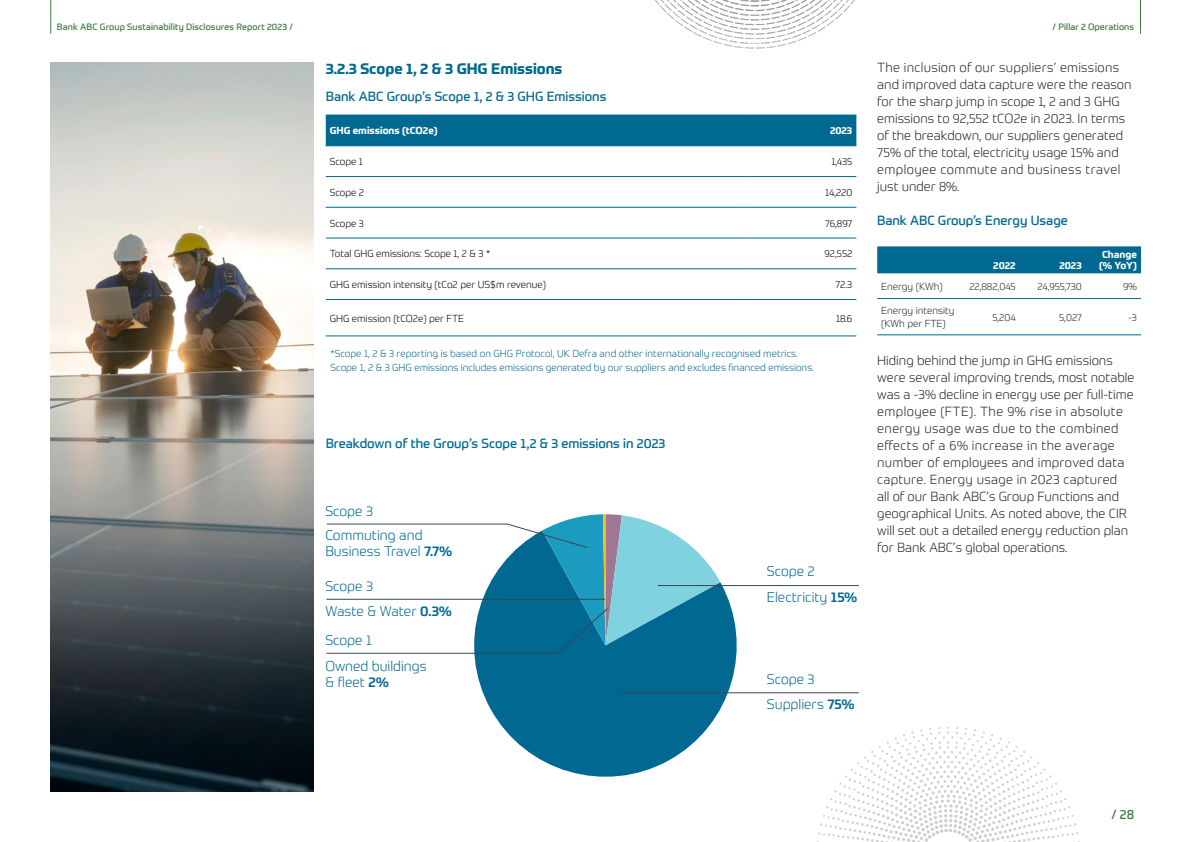
<style>
.page{position:relative;width:1191px;height:842px;background:#fff}
.page>*{position:absolute;margin:0;border:0;box-sizing:border-box;transform-origin:0 0}
._12pt{font:700 15px "Prometo";color:#006991}
.t1{font:300 13.9px/25.2px "Prometo";color:#006891}
._12pt-2{font:300 13px/17px "Prometo";color:#262626}
._12pt-3{font:13px "Prometo";color:#006991}
._48pt_Headline{font:13px "Prometo";color:#3f7b3c}
.t2{font:300 10px/14px "Prometo";color:#006991}
.t3{font:300 10px "Prometo";color:#000}
.t4{font:300 10px/13px "Prometo";color:#262626}
.t5{font:700 10px/11px "Prometo";color:#fff}
._48pt_Headline-2{font:9px "Prometo";letter-spacing:.015em;color:#3f7b3c}
.s1{font-weight:500}
</style>
<div class="page">
<img style="left:655px;top:0;width:200px;height:49px">
<hr style="left:1140px;top:0;width:1px;height:34px;background:#5c8f59">
<img style="left:50px;top:62px;width:264px;height:730px">
<div style="left:877px;top:246px;width:264px;height:27px;background:#006991"></div>
<hr style="left:877px;top:298px;width:82px;height:1px;background:#006991">
<hr style="left:959px;top:298px;width:60px;height:1px;background:#006991">
<hr style="left:1019px;top:298px;width:66px;height:1px;background:#006991">
<hr style="left:1085px;top:298px;width:56px;height:1px;background:#006991">
<hr style="left:877px;top:335px;width:82px;height:1px;background:#006991">
<hr style="left:959px;top:335px;width:60px;height:1px;background:#006991">
<hr style="left:1019px;top:335px;width:66px;height:1px;background:#006991">
<hr style="left:1085px;top:335px;width:56px;height:1px;background:#006991">
<div style="left:326px;top:116px;width:530px;height:30px;background:#006991"></div>
<hr style="left:326px;top:115px;width:420px;height:1px;background:#006991">
<hr style="left:746px;top:115px;width:110px;height:1px;background:#006991">
<hr style="left:326px;top:146px;width:420px;height:1px;background:#006991">
<hr style="left:746px;top:146px;width:110px;height:1px;background:#006991">
<hr style="left:326px;top:176px;width:420px;height:1px;background:#006991">
<hr style="left:746px;top:176px;width:110px;height:1px;background:#006991">
<hr style="left:326px;top:207px;width:420px;height:1px;background:#006991">
<hr style="left:746px;top:207px;width:110px;height:1px;background:#006991">
<hr style="left:326px;top:238px;width:420px;height:1px;background:#006991">
<hr style="left:746px;top:238px;width:110px;height:1px;background:#006991">
<hr style="left:326px;top:269px;width:420px;height:1px;background:#006991">
<hr style="left:746px;top:269px;width:110px;height:1px;background:#006991">
<hr style="left:326px;top:299px;width:420px;height:1px;background:#006991">
<hr style="left:746px;top:299px;width:110px;height:1px;background:#006991">
<hr style="left:326px;top:336px;width:420px;height:1px;background:#006991">
<hr style="left:746px;top:336px;width:110px;height:1px;background:#006991">
<img style="left:817px;top:726px;width:263px;height:116px">
<svg style="left:474px;top:582px;width:281px;height:195px;fill:#006891"></svg>
<svg style="left:326px;top:514px;width:394px;height:140px"></svg>
<hr style="left:620px;top:693px;width:239px;height:1px;background:#3b4554">
<hr style="left:658px;top:585px;width:201px;height:1px;background:#3b4554">
<svg style="left:1140px;top:0;width:1px;height:27px"></svg>
<hr style="left:50px;top:0;width:1px;height:34px;background:#3f7b3c">
<p class="_48pt_Headline-2" style="left:57px;top:22px;width:238px">Bank ABC Group Sustainability Disclosures Report 2023 /</p>
<p class="_48pt_Headline-2" style="left:1052px;top:22px;width:83px">/ Pillar 2 Operations</p>
<p class="_12pt" style="left:326px;top:59px;width:238px">3.2.3 Scope 1, 2 &amp; 3 GHG Emissions</p>
<p class="_12pt-3" style="left:326px;top:88px;width:282px">Bank ABC Group’s Scope 1, 2 &amp; 3 GHG Emissions</p>
<p class="t5" style="left:330px;top:125px;width:109px">GHG emissions (tCO2e)</p>
<p class="t5" style="left:830px;top:125px;width:24px">2023</p>
<p class="t3" style="left:330px;top:155px;width:35px">Scope 1</p>
<p class="t3" style="left:831px;top:155px;width:22px">1,435</p>
<p class="t3" style="left:330px;top:186px;width:36px">Scope 2</p>
<p class="t3" style="left:825px;top:186px;width:29px">14,220</p>
<p class="t3" style="left:330px;top:217px;width:36px">Scope 3</p>
<p class="t3" style="left:825px;top:217px;width:29px">76,897</p>
<p class="t3" style="left:330px;top:248px;width:162px">Total GHG emissions: Scope 1, 2 &amp; 3 *</p>
<p class="t3" style="left:824px;top:248px;width:29px">92,552</p>
<p class="t3" style="left:330px;top:278px;width:218px">GHG emission intensity (tCo2 per US$m revenue)</p>
<p class="t3" style="left:835px;top:278px;width:18px">72.3</p>
<p class="t3" style="left:330px;top:312px;width:136px">GHG emission (tCO2e) per FTE</p>
<p class="t3" style="left:836px;top:312px;width:18px">18.6</p>
<p class="t2" style="left:330px;top:346px;width:485px">*Scope 1, 2 &amp; 3 reporting is based on GHG Protocol, UK Defra and other internationally recognised metrics.<br>Scope 1, 2 &amp; 3 GHG emissions includes emissions generated by our suppliers and excludes financed emissions.</p>
<p class="_12pt-3" style="left:326px;top:435px;width:341px">Breakdown of the Group’s Scope 1,2 &amp; 3 emissions in 2023</p>
<p class="t1" style="left:325px;top:499px;width:99px;line-height:24.1px">Scope 3<br>Commuting and</p>
<p class="t1" style="left:325px;top:538px;width:128px">Business Travel <span class="s1">7.7%</span></p>
<p class="t1" style="left:325px;top:573px;width:128px">Scope 3<br>Waste &amp; Water <span class="s1">0.3%</span></p>
<p class="t1" style="left:325px;top:628px;width:103px">Scope 1<br>Owned buildings</p>
<p class="t1" style="left:325px;top:670px;width:65px">&amp; fleet <span class="s1">2%</span></p>
<p class="t1" style="left:767px;top:559px;width:92px">Scope 2<br>Electricity <span class="s1">15%</span></p>
<p class="t1" style="left:767px;top:666px;width:89px">Scope 3<br>Suppliers <span class="s1">75%</span></p>
<p class="_12pt-2" style="left:877px;top:59px;width:256px">The inclusion of our suppliers’ emissions and improved data capture were the reason for the sharp jump in scope 1, 2 and 3 GHG emissions to 92,552 tCO2e in 2023. In terms of the breakdown, our suppliers generated 75% of the total, electricity usage 15% and employee commute and business travel just under 8%.</p>
<p class="_12pt-3" style="left:877px;top:213px;width:192px">Bank ABC Group’s Energy Usage</p>
<p class="t5" style="left:993px;top:260px;width:24px">2022</p>
<p class="t5" style="left:1059px;top:260px;width:24px">2023</p>
<p class="t5" style="left:1099px;top:249px;width:39px">Change (% YoY)</p>
<p class="t4" style="left:881px;top:280px;width:63px">Energy (KWh)</p>
<p class="t4" style="left:969px;top:280px;width:48px">22,882,045</p>
<p class="t4" style="left:1037px;top:280px;width:46px">24,955,730</p>
<p class="t4" style="left:1123px;top:280px;width:15px">9%</p>
<p class="t4" style="left:881px;top:304px;width:75px">Energy intensity (KWh per FTE)</p>
<p class="t4" style="left:992px;top:310px;width:25px">5,204</p>
<p class="t4" style="left:1059px;top:310px;width:24px">5,027</p>
<p class="t4" style="left:1128px;top:310px;width:10px">-3</p>
<p class="_12pt-2" style="left:877px;top:352px;width:259px">Hiding behind the jump in GHG emissions were several improving trends, most notable was a -3% decline in energy use per full-time employee (FTE). The 9% rise in absolute energy usage was due to the combined effects of a 6% increase in the average number of employees and improved data capture. Energy usage in 2023 captured<br>all of our Bank ABC’s Group Functions and geographical Units. As noted above, the CIR will set out a detailed energy reduction plan for Bank ABC’s global operations.</p>
<p class="_48pt_Headline" style="left:1111px;top:807px;width:24px">/ 28</p>
</div>
